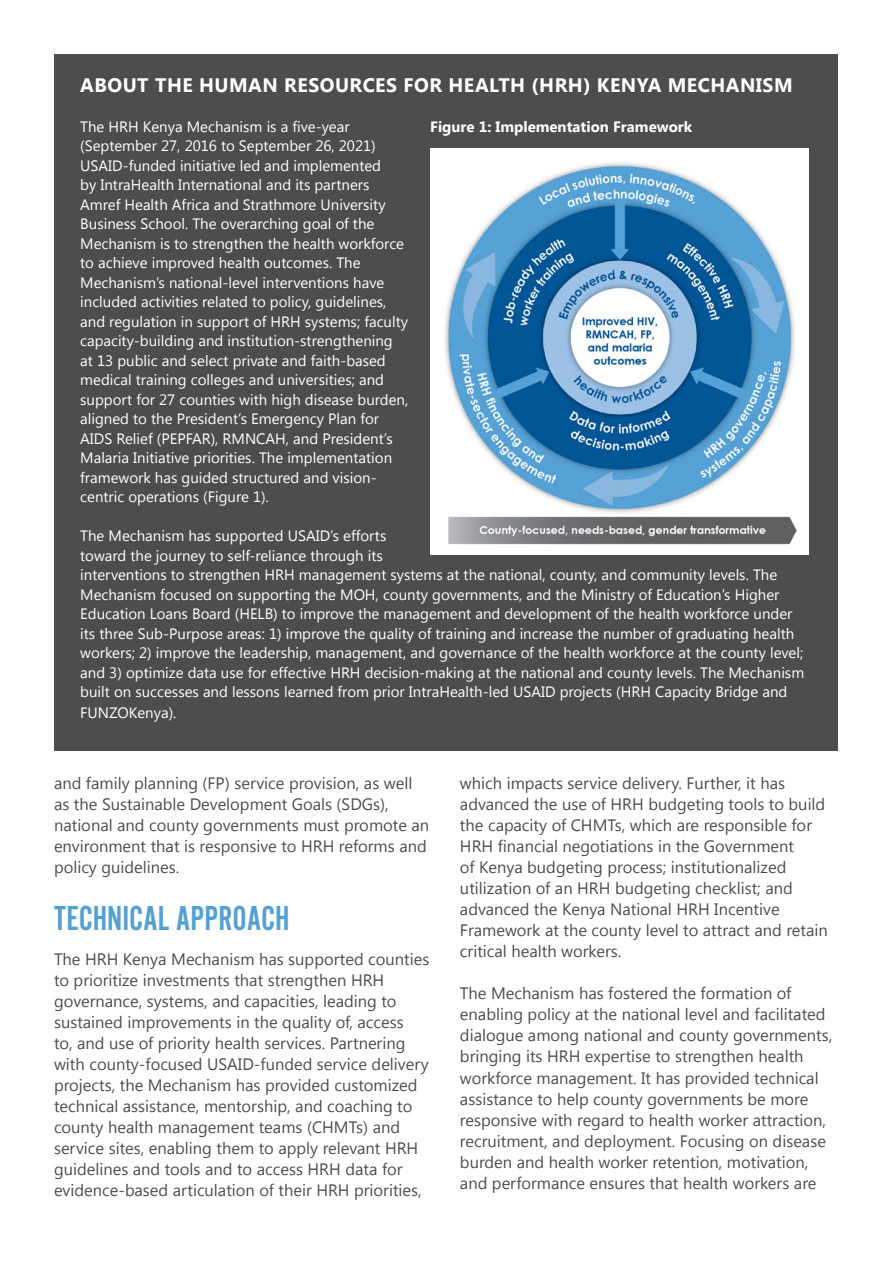
<style>
.page{position:relative;width:893px;height:1263px;background:#fff}
.page>*{position:absolute;margin:0;border:0;box-sizing:border-box;transform-origin:0 0}
.t1{font:36px "Alternate Got No 2 D";color:#54a0d4}
.t2{font:700 19.5px "Segoe UI";letter-spacing:.025em;color:#fff}
.t3{font:16.5px/21px "Segoe UI";color:#4d4d4f}
.t4{font:15px/19.5px "Segoe UI";color:#fff}
.t5{font:700 15px "Segoe UI";color:#fff}
</style>
<div class="page">
<div style="left:54px;top:54px;width:783px;height:696px;background:#4d4d4f"></div>
<div style="left:430px;top:148px;width:378px;height:407px;background:#fff"></div>
<img style="left:445px;top:163px;width:352px;height:382px">
<h2 class="t2" style="left:80px;top:71px;width:714px">ABOUT THE HUMAN RESOURCES FOR HEALTH (HRH) KENYA MECHANISM</h2>
<p class="t4" style="left:80px;top:116px;width:330px">The HRH Kenya Mechanism is a five-year (September 27, 2016 to September 26, 2021)<br>USAID-funded initiative led and implemented<br>by IntraHealth International and its partners Amref Health Africa and Strathmore University Business School. The overarching goal of the Mechanism is to strengthen the health workforce to achieve improved health outcomes. The Mechanism’s national-level interventions have included activities related to policy, guidelines, and regulation in support of HRH systems; faculty capacity-building and institution-strengthening at 13 public and select private and faith-based medical training colleges and universities; and support for 27 counties with high disease burden, aligned to the President’s Emergency Plan for AIDS Relief (PEPFAR), RMNCAH, and President’s Malaria Initiative priorities. The implementation framework has guided structured and vision&shy;centric operations (Figure 1).</p>
<p class="t4" style="left:80px;top:525px;width:725px">The Mechanism has supported USAID’s efforts<br>toward the journey to self-reliance through its<br>interventions to strengthen HRH management systems at the national, county, and community levels. The Mechanism focused on supporting the MOH, county governments, and the Ministry of Education’s Higher Education Loans Board (HELB) to improve the management and development of the health workforce under its three Sub-Purpose areas: 1) improve the quality of training and increase the number of graduating health workers; 2) improve the leadership, management, and governance of the health workforce at the county level; and 3) optimize data use for effective HRH decision-making at the national and county levels. The Mechanism built on successes and lessons learned from prior IntraHealth-led USAID projects (HRH Capacity Bridge and</p>
<p class="t4" style="left:80px;top:702px;width:98px">FUNZOKenya).</p>
<p class="t5" style="left:430px;top:116px;width:264px">Figure 1: Implementation Framework</p>
<p class="t3" style="left:54px;top:772px;width:377px">and family planning (FP) service provision, as well as the Sustainable Development Goals (SDGs), national and county governments must promote an environment that is responsive to HRH reforms and policy guidelines.</p>
<h1 class="t1" style="left:54px;top:899px;width:237px">TECHNICAL APPROACH</h1>
<p class="t3" style="left:54px;top:948px;width:377px">The HRH Kenya Mechanism has supported counties to prioritize investments that strengthen HRH governance, systems, and capacities, leading to sustained improvements in the quality of, access<br>to, and use of priority health services. Partnering with county-focused USAID-funded service delivery projects, the Mechanism has provided customized technical assistance, mentorship, and coaching to county health management teams (CHMTs) and service sites, enabling them to apply relevant HRH guidelines and tools and to access HRH data for evidence-based articulation of their HRH priorities,</p>
<p class="t3" style="left:460px;top:772px;width:369px">which impacts service delivery. Further, it has advanced the use of HRH budgeting tools to build the capacity of CHMTs, which are responsible for HRH financial negotiations in the Government<br>of Kenya budgeting process; institutionalized utilization of an HRH budgeting checklist; and advanced the Kenya National HRH Incentive Framework at the county level to attract and retain critical health workers.</p>
<p class="t3" style="left:460px;top:982px;width:374px">The Mechanism has fostered the formation of enabling policy at the national level and facilitated dialogue among national and county governments, bringing its HRH expertise to strengthen health workforce management. It has provided technical assistance to help county governments be more responsive with regard to health worker attraction, recruitment, and deployment. Focusing on disease burden and health worker retention, motivation, and performance ensures that health workers are</p>
</div>
